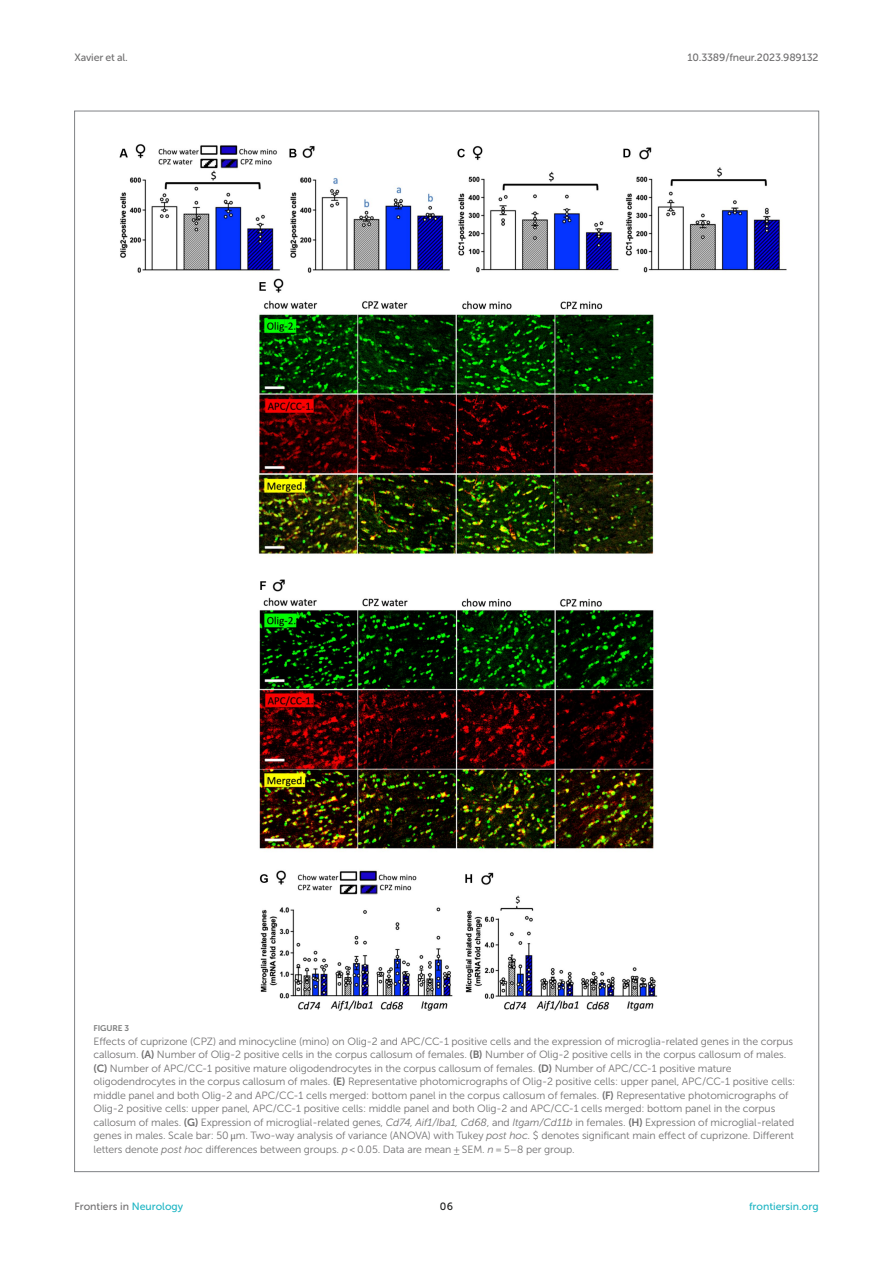
<style>
.page{position:relative;width:893px;height:1263px;background:#fff}
.page>*{position:absolute;margin:0;border:0;box-sizing:border-box;transform-origin:0 0}
.FIG_LEG{font:10.5px/13.5px "Museo Sans 300";letter-spacing:-.01em;color:#706f70}
.t1{font:10.5px "Museo Sans 500";letter-spacing:-.015em;color:#706f70}
.t2{font:10.5px "Museo Sans 500";color:#1db5c3}
.t3{font:10.5px "Museo Sans 500";color:#1b1c1b}
.FIG_HD{font:8.25px "Museo Sans 700";letter-spacing:-.01em;color:#7e7f7f}
.s1{font-family:"Museo Sans 700"}
.s2{font-style:italic}
.s3{font-family:"STIX General"}
.s4{color:#1db5c3}
</style>
<div class="page">
<img style="left:119px;top:144px;width:668px;height:867px">
<p class="t1" style="left:74px;top:51px;width:55px">Xavier et al.</p>
<p class="t1" style="left:687px;top:51px;width:132px">10.3389/fneur.2023.989132</p>
<p class="FIG_HD" style="left:94px;top:1024px;width:37px">FIGURE 3</p>
<p class="FIG_LEG" style="left:94px;top:1034px;width:703px">Effects of cuprizone (CPZ) and minocycline (mino) on Olig-2 and APC/CC-1 positive cells and the expression of microglia-related genes in the corpus callosum. <span class="s1">(A)</span> Number of Olig-2 positive cells in the corpus callosum of females. <span class="s1">(B)</span> Number of Olig-2 positive cells in the corpus callosum of males. <span class="s1">(C)</span> Number of APC/CC-1 positive mature oligodendrocytes in the corpus callosum of females. <span class="s1">(D)</span> Number of APC/CC-1 positive mature oligodendrocytes in the corpus callosum of males. <span class="s1">(E)</span> Representative photomicrographs of Olig-2 positive cells: upper panel, APC/CC-1 positive cells: middle panel and both Olig-2 and APC/CC-1 cells merged: bottom panel in the corpus callosum of females. <span class="s1">(F)</span> Representative photomicrographs of Olig-2 positive cells: upper panel, APC/CC-1 positive cells: middle panel and both Olig-2 and APC/CC-1 cells merged: bottom panel in the corpus callosum of males. <span class="s1">(G)</span> Expression of microglial-related genes, <span class="s2">Cd74, Aif1/Iba1, Cd68</span>, and <span class="s2">Itgam/Cd11b</span> in females. <span class="s1">(H)</span> Expression of microglial-related genes in males. Scale bar: 50 <span class="s3">μ</span>m. Two-way analysis of variance (ANOVA) with Tukey <span class="s2">post hoc</span>. $ denotes significant main effect of cuprizone. Different letters denote <span class="s2">post hoc</span> differences between groups. <span class="s2">p</span> &lt; 0.05. Data are mean ± SEM. <span class="s2">n</span> = 5–8 per group.</p>
<p class="t1" style="left:74px;top:1200px;width:110px">Frontiers in <span class="s4">Neurology</span></p>
<p class="t3" style="left:440px;top:1200px;width:15px">06</p>
<p class="t2" style="left:749px;top:1200px;width:71px">frontiersin.org</p>
</div>
